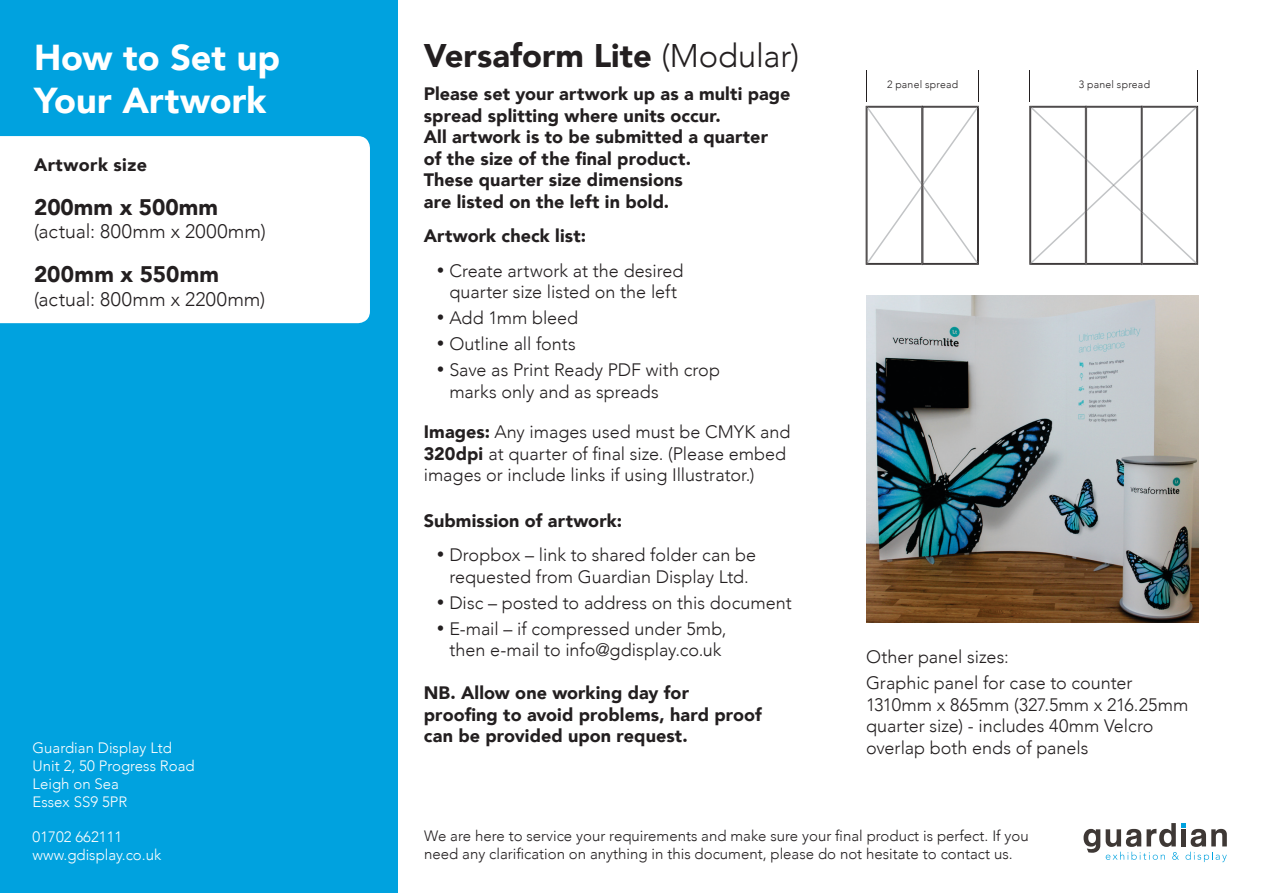
<style>
.page{position:relative;width:1263px;height:893px;background:#fff}
.page>*{position:absolute;margin:0;border:0;box-sizing:border-box;transform-origin:0 0}
.t1{font:900 36px "Avenir";color:#fff}
.t2{font:900 32.7px "Avenir";color:#231f20}
.t3{font:900 22.5px "Avenir";color:#231f20}
.t4{font:300 19.5px "Avenir";letter-spacing:.01em;color:#231f20}
.t5{font:300 18px/21.6px "Avenir";color:#231f20}
.t6{font:900 18px/21.6px "Avenir";letter-spacing:.005em;color:#231f20}
.t7{font:900 18px "Avenir";letter-spacing:.025em;color:#231f20}
.t8{font:300 15px/18px "Avenir";color:#231f20}
.t9{font:300 15px/18px "Avenir";color:#fff}
.t10{font:300 10.5px "Avenir";letter-spacing:.02em;color:#231f20}
.s1{font-weight:300}
.s2{font-weight:900}
</style>
<div class="page">
<div style="left:0;top:0;width:398px;height:893px;background:#00a2df"></div>
<svg style="left:1083px;top:829px;width:17px;height:24px"></svg>
<svg style="left:1106px;top:823px;width:121px;height:39px"></svg>
<div style="left:0;top:136px;width:370px;height:187px;background:#fff"></div>
<hr style="left:866px;top:70px;width:1px;height:32px;background:#231f20">
<hr style="left:978px;top:70px;width:1px;height:32px;background:#231f20">
<hr style="left:1029px;top:70px;width:1px;height:32px;background:#231f20">
<hr style="left:1197px;top:70px;width:1px;height:32px;background:#231f20">
<svg style="left:866px;top:106px;width:113px;height:159px"></svg>
<svg style="left:1029px;top:106px;width:169px;height:159px"></svg>
<img style="left:866px;top:296px;width:332px;height:326px">
<h1 class="t1" style="left:34px;top:27px;width:248px">How to Set up</h1>
<h2 class="t2" style="left:424px;top:27px;width:377px">Versaform Lite <span class="s1">(Modular)</span></h2>
<h1 class="t1" style="left:34px;top:70px;width:234px">Your Artwork</h1>
<p class="t10" style="left:887px;top:78px;width:73px">2 panel spread</p>
<p class="t10" style="left:1079px;top:78px;width:73px">3 panel spread</p>
<p class="t6" style="left:424px;top:82px;width:368px">Please set your artwork up as a multi page spread splitting where units occur.<br>All artwork is to be submitted a quarter<br>of the size of the final product.<br>These quarter size dimensions<br>are listed on the left in bold.</p>
<p class="t6" style="left:424px;top:225px;width:164px">Artwork check list:</p>
<p class="t5" style="left:437px;top:260px;width:248px;text-align:center">• Create artwork at the desired quarter size listed on the left</p>
<p class="t5" style="left:437px;top:307px;width:143px">• Add 1mm bleed</p>
<p class="t5" style="left:437px;top:333px;width:141px">• Outline all fonts</p>
<p class="t5" style="left:449px;top:359px;width:272px;text-indent:-13px">• Save as Print Ready PDF with crop marks only and as spreads</p>
<p class="t5" style="left:424px;top:421px;width:368px"><span class="s2">Images:</span> Any images used must be CMYK and<br><span class="s2">320dpi</span> at quarter of final size. (Please embed images or include links if using Illustrator.)</p>
<p class="t6" style="left:424px;top:509px;width:200px">Submission of artwork:</p>
<p class="t5" style="left:437px;top:544px;width:321px;text-align:center">• Dropbox – link to shared folder can be requested from Guardian Display Ltd.</p>
<p class="t5" style="left:437px;top:592px;width:357px">• Disc – posted to address on this document</p>
<p class="t5" style="left:437px;top:617px;width:291px;text-align:center">• E-mail – if compressed under 5mb, then e-mail to info@gdisplay.co.uk</p>
<p class="t6" style="left:424px;top:681px;width:340px">NB. Allow one working day for proofing to avoid problems, hard proof can be provided upon request.</p>
<p class="t7" style="left:34px;top:149px;width:115px">Artwork size</p>
<p class="t3" style="left:34px;top:188px;width:186px">200mm x 500mm</p>
<p class="t4" style="left:34px;top:220px;width:233px">(actual: 800mm x 2000mm)</p>
<p class="t3" style="left:34px;top:255px;width:187px">200mm x 550mm</p>
<p class="t4" style="left:34px;top:287px;width:233px">(actual: 800mm x 2200mm)</p>
<p class="t5" style="left:866px;top:644px;width:268px;line-height:25.8px">Other panel sizes:<br>Graphic panel for case to counter</p>
<p class="t5" style="left:866px;top:694px;width:324px">1310mm x 865mm (327.5mm x 216.25mm quarter size) - includes 40mm Velcro overlap both ends of panels</p>
<p class="t9" style="left:33px;top:738px;width:164px">Guardian Display Ltd<br>Unit 2, 50 Progress Road<br>Leigh on Sea<br>Essex SS9 5PR</p>
<p class="t9" style="left:33px;top:827px;width:130px">01702 662111 www.gdisplay.co.uk</p>
<p class="t8" style="left:424px;top:827px;width:606px">We are here to service your requirements and make sure your final product is perfect. If you need any clarification on anything in this document, please do not hesitate to contact us.</p>
</div>
